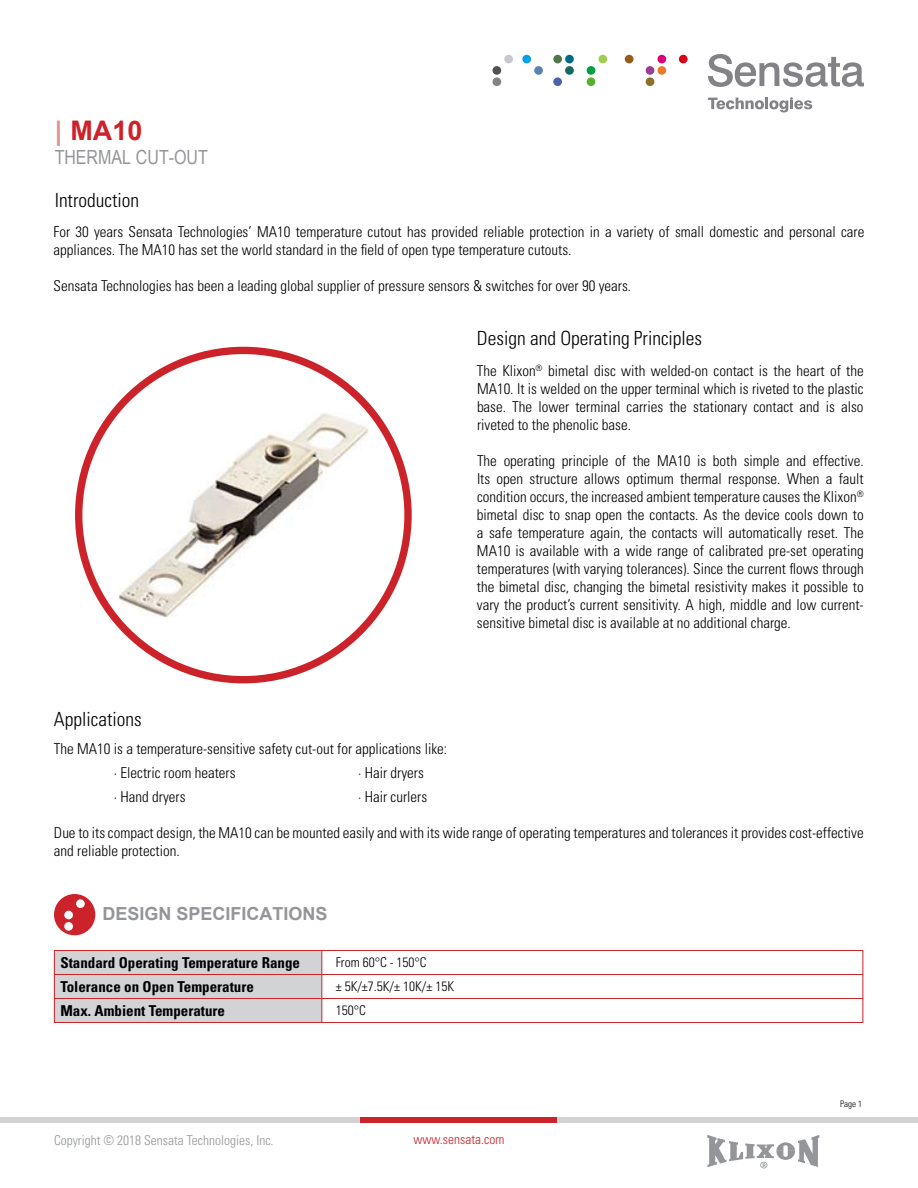
<style>
.page{position:relative;width:918px;height:1188px;background:#fff}
.page>*{position:absolute;margin:0;border:0;box-sizing:border-box;transform-origin:0 0}
.t1{font:700 27px "Arial";color:#cc2229}
.t2{font:300 condensed 19.5px "Univers";color:#000}
.t3{font:19.5px "Arial Narrow";color:#939598}
.t4{font:700 18px "Arial";color:#939598}
.t5{font:300 condensed 15px/18px "Univers";color:#000}
.t6{font:700 condensed 15px "Univers";color:#000}
.t7{font:300 condensed 13.5px "Univers";color:#939598}
.t8{font:300 condensed 13.5px "Univers";color:#000}
.t9{font:300 condensed 13.5px "Univers";color:#cc2229}
.t10{font:300 condensed 9px "Univers";color:#000}
.s1{color:#e69194}
</style>
<div class="page">
<svg style="left:708px;top:54px;width:156px;height:33px"></svg>
<svg style="left:708px;top:97px;width:104px;height:15px"></svg>
<div style="left:492px;top:77px;width:9px;height:9px;background:#828287;border-radius:50%"></div>
<div style="left:522px;top:55px;width:9px;height:8px;background:#009eed;border-radius:50%"></div>
<div style="left:534px;top:66px;width:9px;height:9px;background:#5982b0;border-radius:50%"></div>
<div style="left:553px;top:55px;width:9px;height:8px;background:#4f784a;border-radius:50%"></div>
<div style="left:565px;top:55px;width:9px;height:8px;background:#006b87;border-radius:50%"></div>
<div style="left:565px;top:66px;width:9px;height:9px;background:#146b5c;border-radius:50%"></div>
<div style="left:553px;top:77px;width:9px;height:9px;background:#4f61ad;border-radius:50%"></div>
<div style="left:598px;top:55px;width:9px;height:8px;background:#a1cc52;border-radius:50%"></div>
<div style="left:587px;top:66px;width:8px;height:9px;background:#009e45;border-radius:50%"></div>
<div style="left:587px;top:77px;width:8px;height:9px;background:#59b030;border-radius:50%"></div>
<div style="left:657px;top:55px;width:9px;height:8px;background:#d9007a;border-radius:50%"></div>
<div style="left:646px;top:66px;width:8px;height:9px;background:#9c3d91;border-radius:50%"></div>
<div style="left:657px;top:66px;width:9px;height:9px;background:#e87a2b;border-radius:50%"></div>
<div style="left:646px;top:77px;width:8px;height:9px;background:#8c7029;border-radius:50%"></div>
<div style="left:679px;top:55px;width:9px;height:8px;background:#d90017;border-radius:50%"></div>
<div style="left:504px;top:55px;width:9px;height:8px;background:#c7c9cc;border-radius:50%"></div>
<div style="left:492px;top:66px;width:9px;height:9px;background:#525254;border-radius:50%"></div>
<div style="left:625px;top:55px;width:9px;height:8px;background:#995c1a;border-radius:50%"></div>
<div style="left:0;top:1117px;width:918px;height:6px;background:#d1d3d4"></div>
<div style="left:361px;top:1117px;width:196px;height:6px;background:#cc2229"></div>
<svg style="left:707px;top:1135px;width:112px;height:33px"></svg>
<img style="left:118px;top:412px;width:250px;height:206px">
<svg style="left:54px;top:894px;width:41px;height:41px"></svg>
<hr style="left:322px;top:950px;width:541px;height:1px;background:#cc2229">
<hr style="left:322px;top:974px;width:541px;height:1px;background:#cc2229">
<hr style="left:322px;top:998px;width:541px;height:1px;background:#cc2229">
<div style="left:54px;top:950px;width:268px;height:72px;background:#d1d3d4"></div>
<svg style="left:862px;top:951px;width:1px;height:71px"></svg>
<hr style="left:54px;top:1022px;width:268px;height:1px;background:#cc2229">
<hr style="left:322px;top:1022px;width:541px;height:1px;background:#cc2229">
<h1 class="t1" style="left:55px;top:113px;width:89px"><span class="s1">|</span> MA10</h1>
<h2 class="t3" style="left:55px;top:143px;width:155px">THERMAL CUT-OUT</h2>
<h2 class="t2" style="left:55px;top:189px;width:86px">Introduction</h2>
<p class="t5" style="left:54px;top:222px;width:812px">For 30 years Sensata Technologies’ MA10 temperature cutout has provided reliable protection in a variety of small domestic and personal care appliances. The MA10 has set the world standard in the field of open type temperature cutouts.</p>
<p class="t5" style="left:54px;top:276px;width:579px">Sensata Technologies has been a leading global supplier of pressure sensors &amp; switches for over 90 years.</p>
<h2 class="t2" style="left:477px;top:326px;width:227px">Design and Operating Principles</h2>
<p class="t5" style="left:477px;top:362px;width:388px;text-align:justify">The Klixon<sup>®</sup> bimetal disc with welded-on contact is the heart of the MA10. It is welded on the upper terminal which is riveted to the plastic base. The lower terminal carries the stationary contact and is also riveted to the phenolic base.</p>
<p class="t5" style="left:477px;top:452px;width:388px;text-align:justify">The operating principle of the MA10 is both simple and effective.<br>Its open structure allows optimum thermal response. When a fault condition occurs, the increased ambient temperature causes the Klixon<sup>® </sup>bimetal disc to snap open the contacts. As the device cools down to a safe temperature again, the contacts will automatically reset. The MA10 is available with a wide range of calibrated pre-set operating temperatures (with varying tolerances). Since the current flows through the bimetal disc, changing the bimetal resistivity makes it possible to vary the product’s current sensitivity. A high, middle and low current&shy;sensitive bimetal disc is available at no additional charge.</p>
<h2 class="t2" style="left:54px;top:708px;width:89px">Applications</h2>
<p class="t5" style="left:114px;top:737px;width:335px;line-height:24px;text-indent:-60px">The MA10 is a temperature-sensitive safety cut-out for applications like: · Electric room heaters</p>
<p class="t5" style="left:358px;top:764px;width:67px">· Hair dryers</p>
<p class="t5" style="left:114px;top:788px;width:73px">· Hand dryers</p>
<p class="t5" style="left:358px;top:788px;width:71px">· Hair curlers</p>
<p class="t5" style="left:54px;top:824px;width:811px">Due to its compact design, the MA10 can be mounted easily and with its wide range of operating temperatures and tolerances it provides cost-effective and reliable protection.</p>
<p class="t4" style="left:102px;top:902px;width:227px">DESIGN SPECIFICATIONS</p>
<p class="t6" style="left:60px;top:954px;width:241px">Standard Operating Temperature Range</p>
<p class="t8" style="left:336px;top:954px;width:93px">From 60°C - 150°C</p>
<p class="t6" style="left:60px;top:978px;width:195px">Tolerance on Open Temperature</p>
<p class="t8" style="left:336px;top:978px;width:120px">± 5K/±7.5K/± 10K/± 15K</p>
<p class="t6" style="left:60px;top:1002px;width:166px">Max. Ambient Temperature</p>
<p class="t8" style="left:336px;top:1002px;width:32px">150°C</p>
<p class="t7" style="left:54px;top:1132px;width:221px">Copyright © 2018 Sensata Technologies, Inc.</p>
<p class="t9" style="left:414px;top:1131px;width:92px">www.sensata.com</p>
<p class="t10" style="left:840px;top:1098px;width:23px">Page 1</p>
</div>
